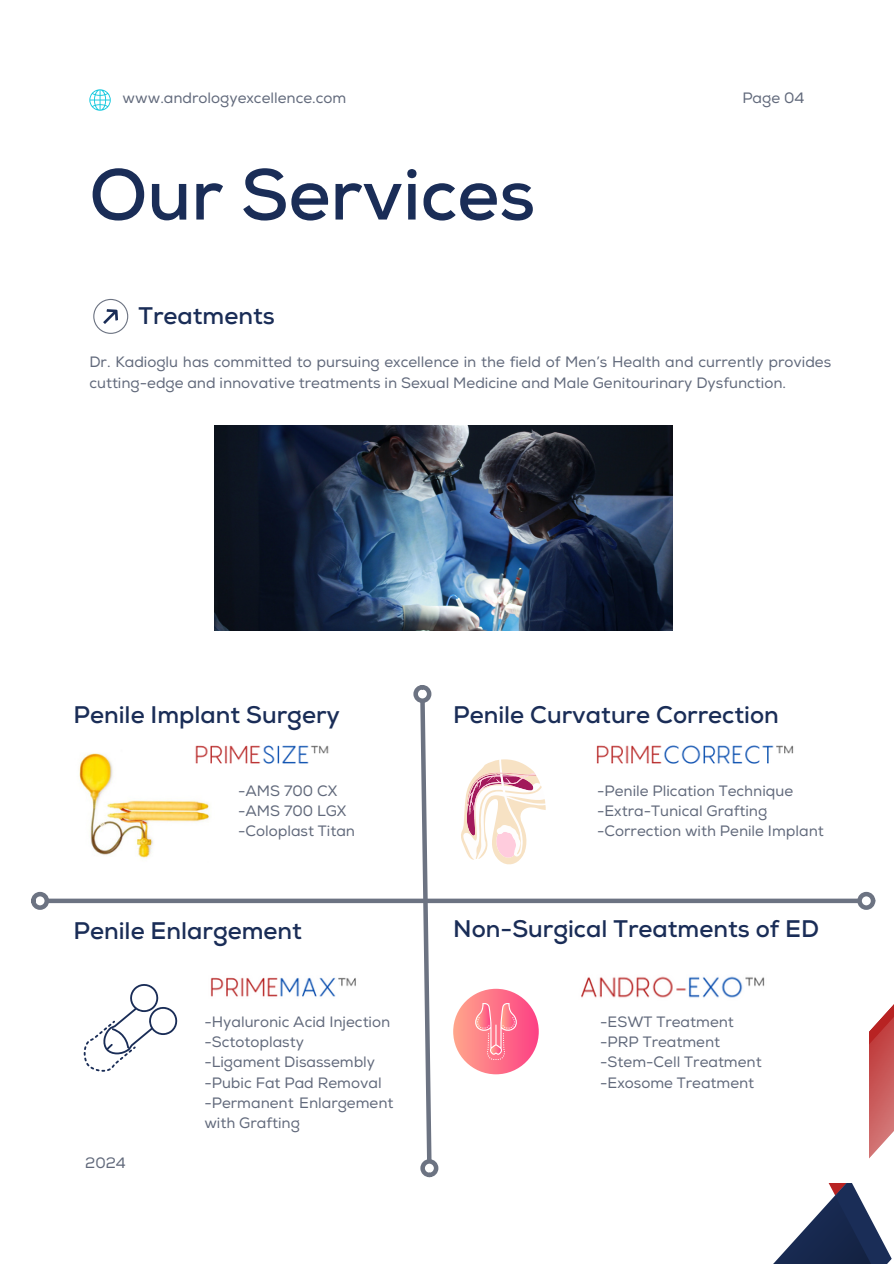
<style>
.page{position:relative;width:894px;height:1264px;background:#fff}
.page>*{position:absolute;margin:0;border:0;box-sizing:border-box;transform-origin:0 0}
.t1{font:700 72px "Nexa";color:#1a2d57}
.t2{font:700 24px "Nexa";color:#1a2d57}
.t3{font:15px/20.2px "Nexa";color:#61697b}
</style>
<div class="page">
<svg style="left:93px;top:299px;width:35px;height:35px"></svg>
<img style="left:214px;top:426px;width:458px;height:204px">
<svg style="left:89px;top:89px;width:22px;height:22px"></svg>
<img style="left:98px;top:903px;width:370px;height:268px">
<svg style="left:453px;top:968px;width:440px;height:295px"></svg>
<svg style="left:84px;top:982px;width:95px;height:89px"></svg>
<img style="left:79px;top:758px;width:5px;height:28px">
<div style="left:48px;top:898px;width:810px;height:5px;background:#6c7382"></div>
<div style="left:31px;top:891px;width:18px;height:18px;border:4px solid #6c7382;border-radius:50%"></div>
<div style="left:857px;top:891px;width:18px;height:18px;border:4px solid #6c7382;border-radius:50%"></div>
<svg style="left:418px;top:932px;width:15px;height:232px"></svg>
<div style="left:420px;top:1159px;width:18px;height:18px;border:4px solid #6c7382;border-radius:50%"></div>
<svg style="left:461px;top:759px;width:54px;height:106px"></svg>
<img style="left:84px;top:575px;width:356px;height:357px">
<img style="left:515px;top:574px;width:359px;height:336px">
<p class="t3" style="left:122px;top:89px;width:225px">www.andrologyexcellence.com</p>
<p class="t3" style="left:742px;top:89px;width:63px">Page 04</p>
<h2 class="t1" style="left:89px;top:152px;width:447px">Our Services</h2>
<p class="t2" style="left:138px;top:301px;width:138px">Treatments</p>
<p class="t3" style="left:89px;top:352px;width:743px">Dr. Kadioglu has committed to pursuing excellence in the field of Men’s Health and currently provides cutting-edge and innovative treatments in Sexual Medicine and Male Genitourinary Dysfunction.</p>
<p class="t2" style="left:74px;top:700px;width:268px">Penile Implant Surgery</p>
<p class="t2" style="left:453px;top:700px;width:327px">Penile Curvature Correction</p>
<h2 class="t3" style="left:238px;top:780px;width:101px">-AMS 700 CX</h2>
<h2 class="t3" style="left:238px;top:801px;width:110px">-AMS 700 LGX</h2>
<p class="t3" style="left:238px;top:821px;width:118px">-Coloplast Titan</p>
<p class="t3" style="left:597px;top:780px;width:197px">-Penile Plication Technique</p>
<p class="t3" style="left:597px;top:801px;width:171px">-Extra-Tunical Grafting</p>
<p class="t3" style="left:597px;top:821px;width:228px">-Correction with Penile Implant</p>
<p class="t2" style="left:74px;top:916px;width:230px">Penile Enlargement</p>
<p class="t2" style="left:453px;top:914px;width:367px">Non-Surgical Treatments of ED</p>
<p class="t3" style="left:204px;top:1012px;width:187px">-Hyaluronic Acid Injection</p>
<p class="t3" style="left:204px;top:1032px;width:101px">-Sctotoplasty</p>
<p class="t3" style="left:204px;top:1052px;width:172px">-Ligament Disassembly</p>
<p class="t3" style="left:204px;top:1072px;width:179px">-Pubic Fat Pad Removal</p>
<p class="t3" style="left:204px;top:1093px;width:190px">-Permanent Enlargement with Grafting</p>
<p class="t3" style="left:600px;top:1012px;width:135px">-ESWT Treatment</p>
<p class="t3" style="left:600px;top:1032px;width:121px">-PRP Treatment</p>
<p class="t3" style="left:600px;top:1052px;width:163px">-Stem-Cell Treatment</p>
<p class="t3" style="left:600px;top:1072px;width:155px">-Exosome Treatment</p>
<p class="t3" style="left:85px;top:1153px;width:42px">2024</p>
</div>
